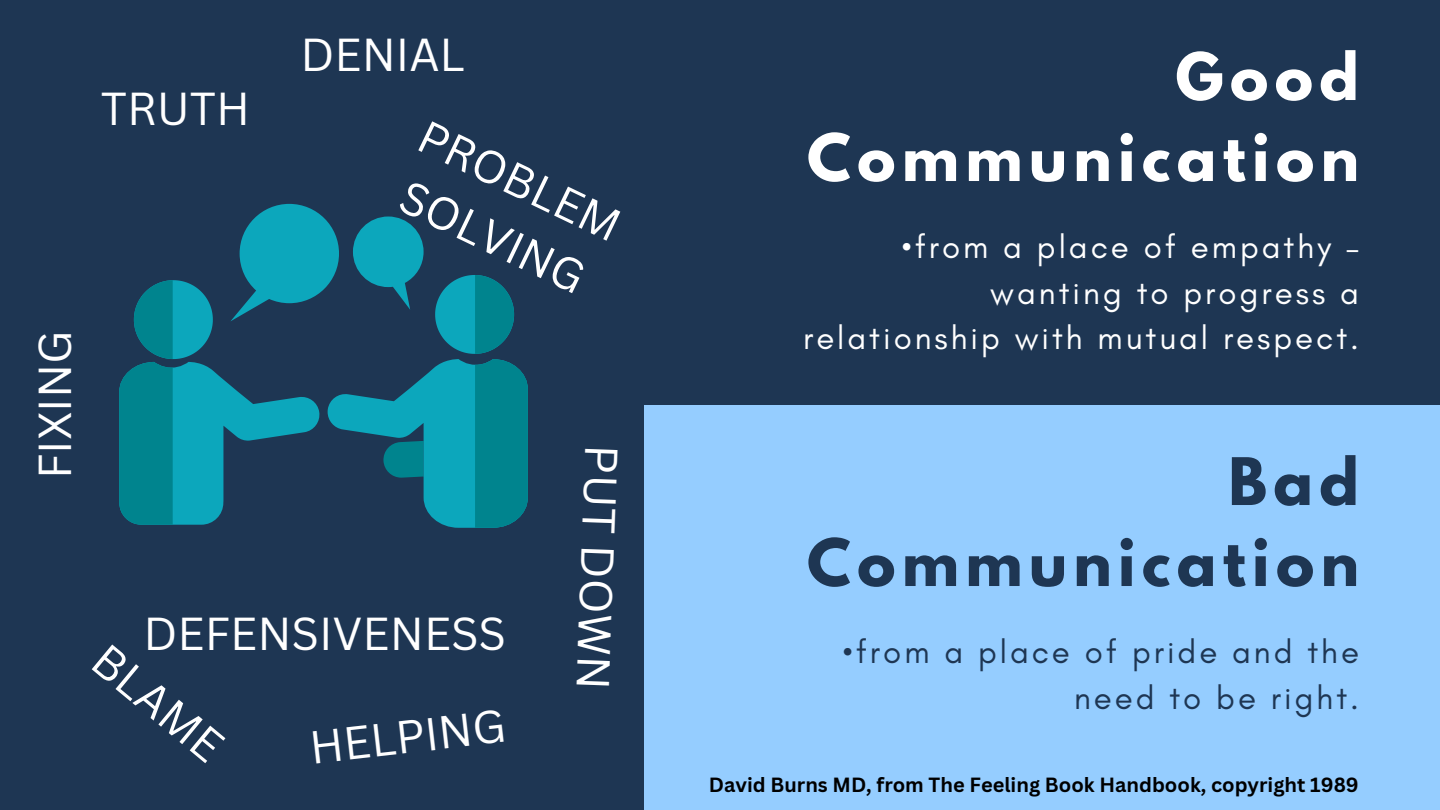
<style>
.page{position:relative;width:1440px;height:810px;background:#1e3653}
.page>*{position:absolute;margin:0;border:0;box-sizing:border-box;transform-origin:0 0}
.t1{font:700 58px/81px "League Spartan";letter-spacing:.11em;color:#fff;text-align:right}
.t2{font:700 58px/81px "League Spartan";letter-spacing:.11em;color:#1e3653;text-align:right}
.t3{font:45px "Canva Sans";color:#fff}
.t4{font:33px/45.8px "Glacial Indifference";letter-spacing:.09em;color:#fff;text-align:right}
.t5{font:33px/45.8px "Glacial Indifference";letter-spacing:.09em;color:#1e3653;text-align:right}
.t6{font:700 20px "Canva Sans";color:#000}
</style>
<div class="page">
<div style="left:644px;top:405px;width:796px;height:405px;background:#95cdff"></div>
<svg style="left:119px;top:204px;width:409px;height:324px"></svg>
<h1 class="t3" style="left:23px;top:479px;width:150px;rotate:-90deg">FIXING</h1>
<h1 class="t3" style="left:101px;top:76px;width:151px">TRUTH</h1>
<h2 class="t3" style="left:300px;top:23px;width:166px">DENIAL</h2>
<h2 class="t3" style="left:435px;top:104px;width:220px;rotate:26deg">PROBLEM</h2>
<h2 class="t3" style="left:417px;top:165px;width:201px;rotate:26deg">SOLVING</h2>
<h2 class="t3" style="left:143px;top:601px;width:364px">DEFENSIVENESS</h2>
<h2 class="t3" style="left:119px;top:629px;width:156px;rotate:40deg">BLAME</h2>
<h3 class="t3" style="left:307px;top:715px;width:198px;rotate:-6deg">HELPING</h3>
<p class="t3" style="left:633px;top:446px;width:247px;rotate:92deg">PUT DOWN</p>
<h2 class="t1" style="left:807px;top:44px;width:553px">Good<br>Communication</h2>
<h2 class="t4" style="left:803px;top:223px;width:557px">•from a place of empathy – wanting to progress a relationship with mutual respect.</h2>
<h2 class="t2" style="left:807px;top:449px;width:553px">Bad<br>Communication</h2>
<h2 class="t5" style="left:843px;top:628px;width:518px">•from a place of pride and the need to be right.</h2>
<h3 class="t6" style="left:709px;top:771px;width:651px">David Burns MD, from The Feeling Book Handbook, copyright 1989</h3>
</div>
